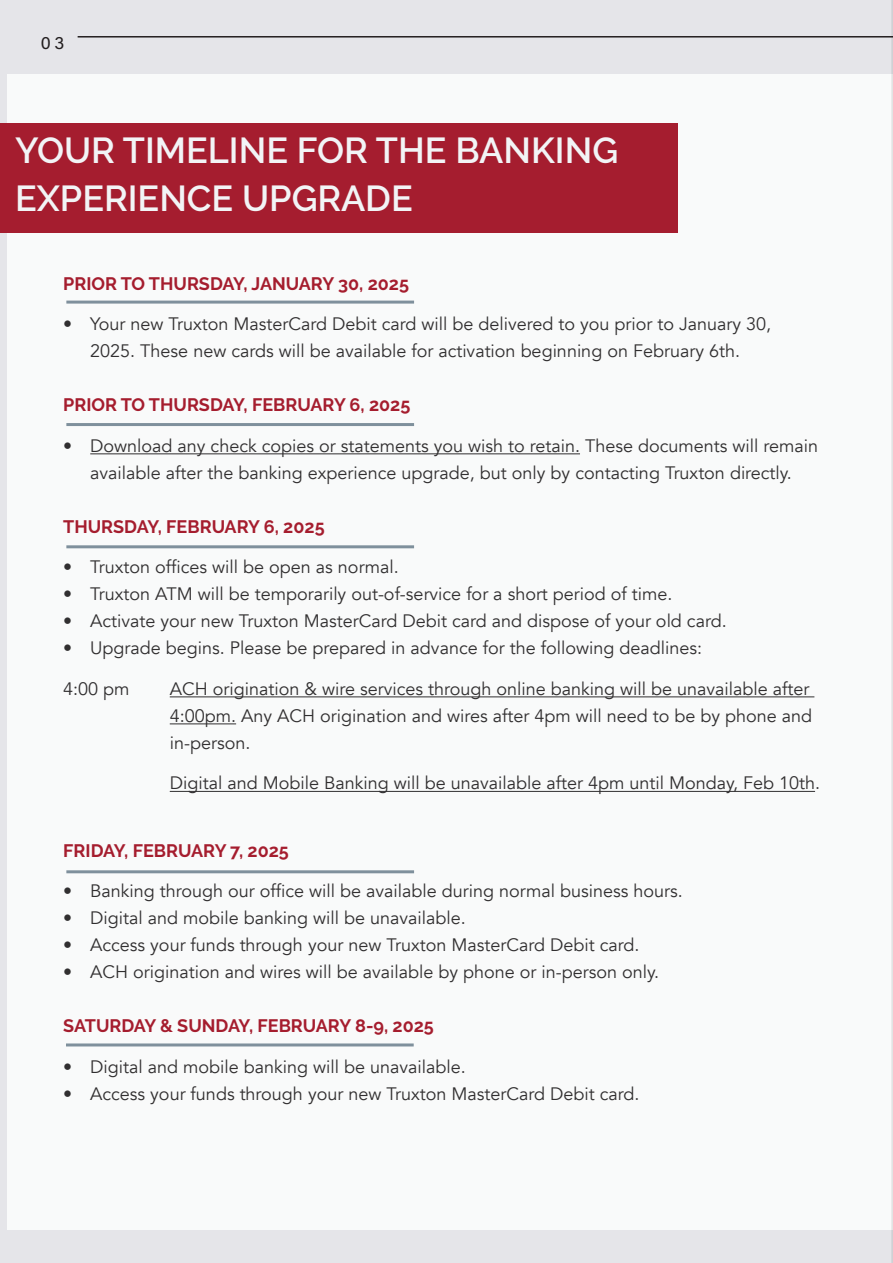
<style>
.page{position:relative;width:893px;height:1263px;background:#e5e5e9}
.page>*{position:absolute;margin:0;border:0;box-sizing:border-box;transform-origin:0 0}
.TOC_-_Right{font:600 36px/48px "Raleway";color:#f2f4f6}
.Body_01_-_Left{font:18px/27px "Avenir";color:#312f30;text-align:center}
.Body_01_-_Left-2{font:700 18px "Raleway";color:#a51d2e}
.t1{font:18px "Acumin Pro";color:#231f20}
</style>
<div class="page">
<div style="left:8px;top:74px;width:885px;height:1156px;background:#f9fafa"></div>
<div style="left:0;top:123px;width:678px;height:109px;background:#a51d2f"></div>
<hr style="left:78px;top:36px;width:815px;height:2px;background:#231f20">
<hr style="left:66px;top:301px;width:348px;height:3px;background:#7f909c">
<hr style="left:66px;top:423px;width:348px;height:3px;background:#7f909c">
<hr style="left:66px;top:545px;width:348px;height:3px;background:#7f909c">
<hr style="left:66px;top:870px;width:348px;height:3px;background:#7f909c">
<hr style="left:66px;top:1043px;width:348px;height:3px;background:#7f909c">
<hr style="left:90px;top:453px;width:490px;height:1px;background:#312f30">
<hr style="left:170px;top:696px;width:644px;height:1px;background:#312f30">
<hr style="left:170px;top:723px;width:66px;height:1px;background:#312f30">
<hr style="left:170px;top:791px;width:645px;height:1px;background:#312f30">
<hr style="left:891px;top:0;width:2px;height:1263px;background:#0e120f">
<p class="t1" style="left:41px;top:30px;width:25px">03</p>
<p class="TOC_-_Right" style="left:15px;top:126px;width:605px">YOUR TIMELINE FOR THE BANKING<br>EXPERIENCE UPGRADE</p>
<p class="Body_01_-_Left-2" style="left:63px;top:273px;width:347px">PRIOR TO THURSDAY, JANUARY 30, 2025</p>
<p class="Body_01_-_Left" style="left:63px;top:311px;width:709px">• Your new Truxton MasterCard Debit card will be delivered to you prior to January 30,<br>2025. These new cards will be available for activation beginning on February 6th.</p>
<p class="Body_01_-_Left-2" style="left:63px;top:394px;width:349px">PRIOR TO THURSDAY, FEBRUARY 6, 2025</p>
<p class="Body_01_-_Left" style="left:63px;top:432px;width:756px">• Download any check copies or statements you wish to retain. These documents will remain available after the banking experience upgrade, but only by contacting Truxton directly.</p>
<p class="Body_01_-_Left-2" style="left:63px;top:516px;width:263px">THURSDAY, FEBRUARY 6, 2025</p>
<p class="Body_01_-_Left" style="left:63px;top:554px;width:337px">• Truxton offices will be open as normal.</p>
<p class="Body_01_-_Left" style="left:63px;top:581px;width:611px">• Truxton ATM will be temporarily out-of-service for a short period of time.</p>
<p class="Body_01_-_Left" style="left:63px;top:608px;width:665px">• Activate your new Truxton MasterCard Debit card and dispose of your old card.</p>
<p class="Body_01_-_Left" style="left:63px;top:635px;width:640px">• Upgrade begins. Please be prepared in advance for the following deadlines:</p>
<p class="Body_01_-_Left" style="left:63px;top:675px;width:68px">4:00 pm</p>
<p class="Body_01_-_Left" style="left:170px;top:675px;width:644px;text-align:left">ACH origination &amp; wire services through online banking will be unavailable after<br>4:00pm. Any ACH origination and wires after 4pm will need to be by phone and in-person.</p>
<p class="Body_01_-_Left" style="left:170px;top:770px;width:652px">Digital and Mobile Banking will be unavailable after 4pm until Monday, Feb 10th.</p>
<p class="Body_01_-_Left-2" style="left:63px;top:840px;width:227px">FRIDAY, FEBRUARY 7, 2025</p>
<p class="Body_01_-_Left" style="left:63px;top:878px;width:621px">• Banking through our office will be available during normal business hours.</p>
<p class="Body_01_-_Left" style="left:63px;top:905px;width:404px">• Digital and mobile banking will be unavailable.</p>
<p class="Body_01_-_Left" style="left:63px;top:932px;width:578px">• Access your funds through your new Truxton MasterCard Debit card.</p>
<p class="Body_01_-_Left" style="left:63px;top:959px;width:597px">• ACH origination and wires will be available by phone or in-person only.</p>
<p class="Body_01_-_Left-2" style="left:63px;top:1015px;width:372px">SATURDAY &amp; SUNDAY, FEBRUARY 8-9, 2025</p>
<p class="Body_01_-_Left" style="left:63px;top:1053px;width:404px">• Digital and mobile banking will be unavailable.</p>
<p class="Body_01_-_Left" style="left:63px;top:1080px;width:578px">• Access your funds through your new Truxton MasterCard Debit card.</p>
</div>
